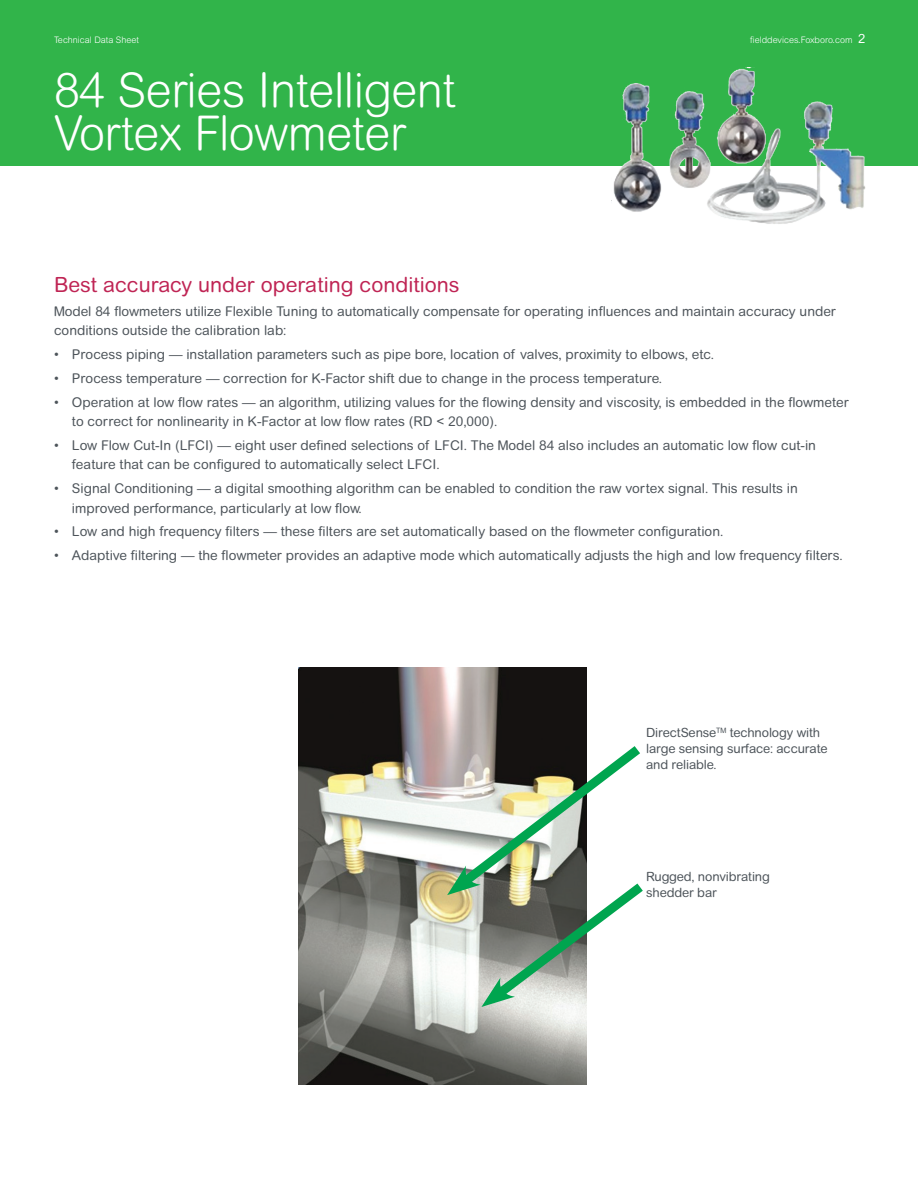
<style>
.page{position:relative;width:918px;height:1188px;background:#fff}
.page>*{position:absolute;margin:0;border:0;box-sizing:border-box;transform-origin:0 0}
.t1{font:300 48px "Arial Rounded MT Std";letter-spacing:-.01em;color:#fff}
.t2{font:21px "Arial Rounded MT Std";color:#bf2454}
.t3{font:13.5px/19.5px "Arial Rounded MT Std";color:#4d545a}
.t4{font:12.75px/15.8px "Arial Rounded MT Std";letter-spacing:-.01em;color:#4d545a}
.t5{font:12.75px "Arial Rounded MT Std";color:#fff}
.t6{font:300 9px "Arial MT Std";color:#fff}
</style>
<div class="page">
<div style="left:0;top:0;width:918px;height:165px;background:#31b44a"></div>
<img style="left:612px;top:68px;width:257px;height:156px">
<img style="left:299px;top:667px;width:287px;height:417px">
<svg style="left:447px;top:737px;width:196px;height:271px"></svg>
<p class="t5" style="left:858px;top:31px;width:9px">2</p>
<p class="t6" style="left:54px;top:34px;width:86px">Technical Data Sheet</p>
<p class="t6" style="left:750px;top:34px;width:104px">fielddevices.Foxboro.com</p>
<h1 class="t1" style="left:54px;top:62px;width:403px">84 Series Intelligent</h1>
<h1 class="t1" style="left:54px;top:106px;width:353px">Vortex Flowmeter</h1>
<h2 class="t2" style="left:54px;top:272px;width:407px">Best accuracy under operating conditions</h2>
<p class="t3" style="left:54px;top:301px;width:784px">Model 84 flowmeters utilize Flexible Tuning to automatically compensate for operating influences and maintain accuracy under conditions outside the calibration lab:</p>
<p class="t3" style="left:54px;top:345px;width:662px">• Process piping — installation parameters such as pipe bore, location of valves, proximity to elbows, etc.</p>
<p class="t3" style="left:54px;top:368px;width:610px">• Process temperature — correction for K-Factor shift due to change in the process temperature.</p>
<p class="t3" style="left:72px;top:392px;width:778px;text-indent:-18px">• Operation at low flow rates — an algorithm, utilizing values for the flowing density and viscosity, is embedded in the flowmeter to correct for nonlinearity in K-Factor at low flow rates (RD &lt; 20,000).</p>
<p class="t3" style="left:72px;top:435px;width:746px;text-indent:-18px">• Low Flow Cut-In (LFCI) — eight user defined selections of LFCI. The Model 84 also includes an automatic low flow cut-in feature that can be configured to automatically select LFCI.</p>
<p class="t3" style="left:72px;top:479px;width:727px;text-indent:-18px">• Signal Conditioning — a digital smoothing algorithm can be enabled to condition the raw vortex signal. This results in improved performance, particularly at low flow.</p>
<p class="t3" style="left:54px;top:522px;width:671px">• Low and high frequency filters — these filters are set automatically based on the flowmeter configuration.</p>
<p class="t3" style="left:54px;top:546px;width:790px">• Adaptive filtering — the flowmeter provides an adaptive mode which automatically adjusts the high and low frequency filters.</p>
<p class="t4" style="left:646px;top:725px;width:183px">DirectSense<sup>TM</sup> technology with large sensing surface: accurate and reliable.</p>
<p class="t4" style="left:646px;top:869px;width:125px">Rugged, nonvibrating shedder bar</p>
</div>
